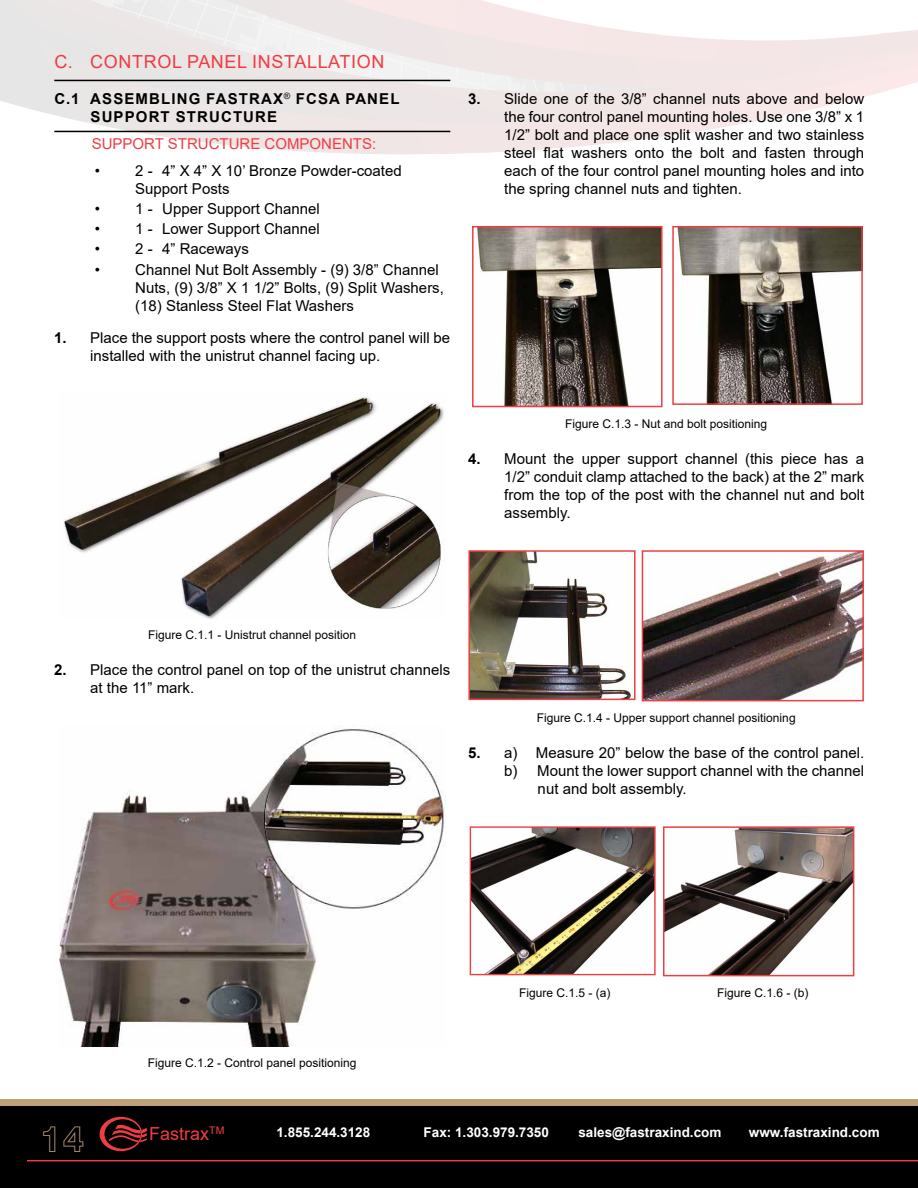
<style>
.page{position:relative;width:918px;height:1188px;background:#fff}
.page>*{position:absolute;margin:0;border:0;box-sizing:border-box;transform-origin:0 0}
.t1{font:36px "Helvetica Neue Bold Outline";color:#c0a07b}
.t2{font:18px "Arial";letter-spacing:.035em;color:#ef3d42}
.t3{font:18px "Arial";color:#ef3e42}
.t4{font:15px/18px "Arial";color:#000}
.t5{font:700 15px/18px "Arial";letter-spacing:.075em;color:#000}
.t6{font:15px "Arial";color:#ef3d42}
.t7{font:700 13.5px "Arial";color:#fff}
.t8{font:12px "Arial";color:#000}
.s1{font-weight:700}
</style>
<div class="page">
<div style="left:0;top:1099px;width:918px;height:89px;background:#c0a07b"></div>
<div style="left:0;top:1107px;width:918px;height:81px;background:#000"></div>
<hr style="left:27px;top:1160px;width:891px;height:1px;background:#ef3d42">
<svg style="left:100px;top:1117px;width:47px;height:34px"></svg>
<svg style="left:0;top:0;width:918px;height:154px"></svg>
<img style="left:257px;top:0;width:45px;height:2px">
<img style="left:71px;top:35px;width:33px;height:31px">
<img style="left:248px;top:2px;width:22px;height:19px">
<img style="left:210px;top:57px;width:13px;height:16px">
<hr style="left:54px;top:80px;width:396px;height:1px;background:#000">
<hr style="left:54px;top:131px;width:396px;height:1px;background:#000">
<img style="left:63px;top:396px;width:381px;height:222px">
<img style="left:59px;top:726px;width:386px;height:321px">
<img style="left:477px;top:229px;width:183px;height:175px">
<div style="left:472px;top:226px;width:191px;height:181px;border:2px solid #ef3d42"></div>
<img style="left:677px;top:229px;width:183px;height:173px">
<div style="left:672px;top:226px;width:191px;height:179px;border:2px solid #ef3d42"></div>
<img style="left:471px;top:553px;width:160px;height:144px">
<div style="left:468px;top:550px;width:168px;height:150px;border:2px solid #ef3d42"></div>
<img style="left:645px;top:553px;width:216px;height:145px">
<div style="left:642px;top:550px;width:222px;height:151px;border:2px solid #ef3d42"></div>
<img style="left:472px;top:828px;width:182px;height:145px">
<div style="left:470px;top:826px;width:186px;height:149px;border:1px solid #ef3d42"></div>
<img style="left:666px;top:829px;width:185px;height:144px">
<div style="left:663px;top:826px;width:191px;height:150px;border:2px solid #ef3d42"></div>
<p class="t2" style="left:55px;top:49px;width:331px">C. CONTROL PANEL INSTALLATION</p>
<p class="t5" style="left:91px;top:90px;width:311px;text-indent:-36px">C.1 ASSEMBLING FASTRAX<sup>®</sup> FCSA PANEL<br>SUPPORT STRUCTURE</p>
<p class="t6" style="left:92px;top:133px;width:286px">SUPPORT STRUCTURE COMPONENTS:</p>
<p class="t4" style="left:135px;top:161px;width:268px;text-indent:-40px">• 2 - 4” X 4” X 10’ Bronze Powder-coated<br>Support Posts</p>
<p class="t4" style="left:95px;top:200px;width:227px">• 1 - Upper Support Channel</p>
<p class="t4" style="left:95px;top:220px;width:227px">• 1 - Lower Support Channel</p>
<p class="t4" style="left:95px;top:240px;width:156px">• 2 - 4” Raceways</p>
<p class="t4" style="left:135px;top:260px;width:310px;text-indent:-40px">• Channel Nut Bolt Assembly - (9) 3/8” Channel<br>Nuts, (9) 3/8” X 1 1/2” Bolts, (9) Split Washers, (18) Stanless Steel Flat Washers</p>
<p class="t4" style="left:90px;top:329px;width:361px;text-indent:-36px"><span class="s1">1.</span> Place the support posts where the control panel will be installed with the unistrut channel facing up.</p>
<p class="t4" style="left:504px;top:89px;width:362px;text-align:justify;text-indent:-36px"><span class="s1">3.</span> Slide one of the 3/8” channel nuts above and below the four control panel mounting holes. Use one 3/8” x 1<br>1/2” bolt and place one split washer and two stainless steel flat washers onto the bolt and fasten through each of the four control panel mounting holes and into the spring channel nuts and tighten.</p>
<p class="t8" style="left:565px;top:416px;width:204px">Figure C.1.3 - Nut and bolt positioning</p>
<p class="t4" style="left:504px;top:450px;width:362px;text-align:justify;text-indent:-36px"><span class="s1">4.</span> Mount the upper support channel (this piece has a 1/2” conduit clamp attached to the back) at the 2” mark from the top of the post with the channel nut and bolt assembly.</p>
<p class="t8" style="left:148px;top:626px;width:210px">Figure C.1.1 - Unistrut channel position</p>
<p class="t4" style="left:90px;top:661px;width:361px;text-indent:-36px"><span class="s1">2.</span> Place the control panel on top of the unistrut channels at the 11” mark.</p>
<p class="t8" style="left:537px;top:710px;width:260px">Figure C.1.4 - Upper support channel positioning</p>
<p class="t4" style="left:468px;top:744px;width:397px"><span class="s1">5.</span> a) Measure 20” below the base of the control panel.</p>
<p class="t4" style="left:504px;top:762px;width:361px">b) Mount the lower support channel with the channel</p>
<p class="t4" style="left:538px;top:780px;width:150px">nut and bolt assembly.</p>
<p class="t8" style="left:148px;top:1055px;width:210px">Figure C.1.2 - Control panel positioning</p>
<p class="t8" style="left:519px;top:985px;width:93px">Figure C.1.5 - (a)</p>
<p class="t8" style="left:717px;top:985px;width:93px">Figure C.1.6 - (b)</p>
<h1 class="t1" style="left:39px;top:1117px;width:47px">14</h1>
<p class="t3" style="left:149px;top:1121px;width:77px">Fastrax<sup>TM</sup></p>
<p class="t7" style="left:276px;top:1123px;width:95px">1.855.244.3128</p>
<p class="t7" style="left:424px;top:1123px;width:127px">Fax: 1.303.979.7350</p>
<p class="t7" style="left:578px;top:1123px;width:144px">sales@fastraxind.com</p>
<p class="t7" style="left:749px;top:1123px;width:132px">www.fastraxind.com</p>
</div>
